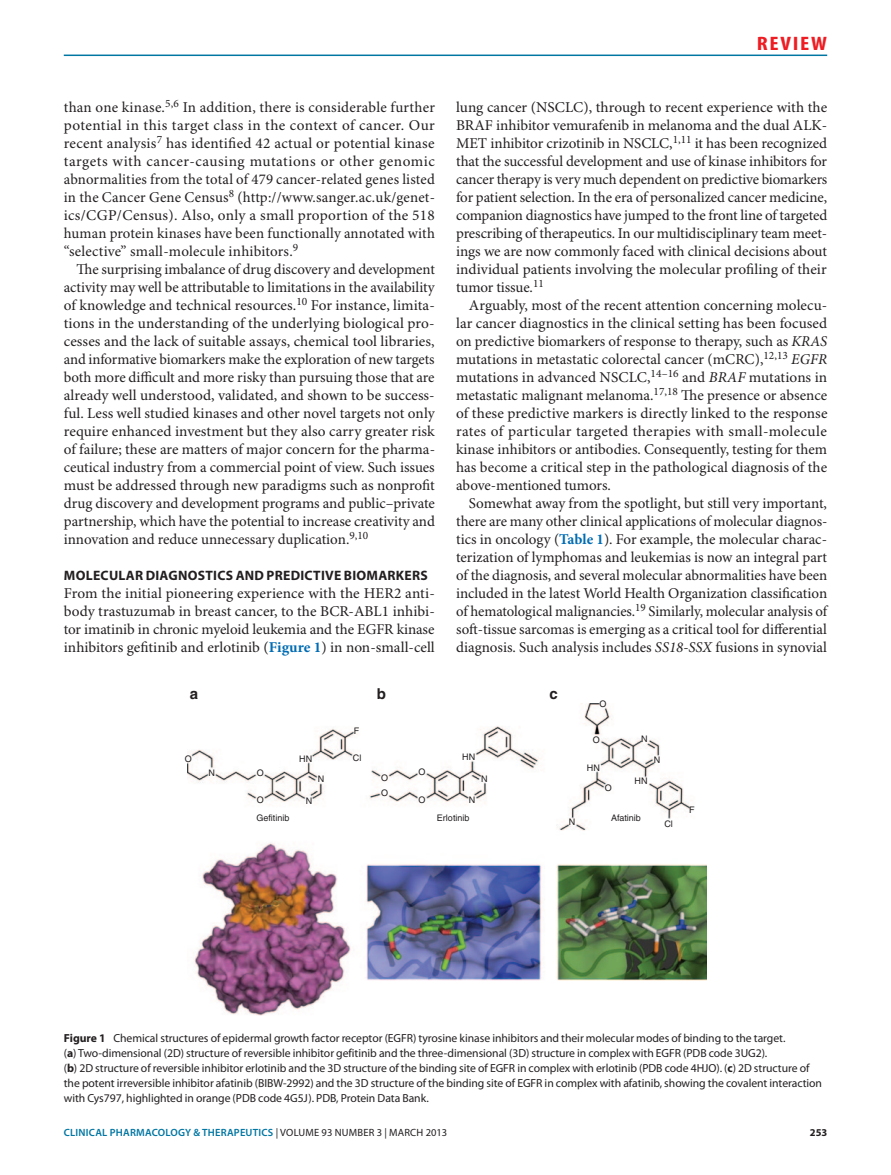
<style>
.page{position:relative;width:891px;height:1175px;background:#fff}
.page>*{position:absolute;margin:0;border:0;box-sizing:border-box;transform-origin:0 0}
.t1{font:700 condensed 19.5px "Myriad Pro";letter-spacing:.07em;color:#ee1d23;scale:1.2 1}
.t2{font:15px/18px "Minion Pro";color:#231f20;text-align:justify}
.t3{font:700 15px "Helvetica";color:#231f20}
.t4{font:700 13.65px "Myriad Pro";letter-spacing:.02em;color:#231f20}
.t5{font:11.7px/15px "Myriad Pro";letter-spacing:-.005em;color:#231f20}
.t6{font:10.5px "Myriad Pro";letter-spacing:.02em;color:#231f20}
.t7{font:600 10.5px "Myriad Pro";letter-spacing:.02em;color:#0076a3}
.t8{font:700 10.5px "Myriad Pro";color:#231f20}
.t9{font:9px/14.9px "Helvetica";color:#231f20}
.s1{font-weight:700;color:#006cb3}
.s2{font-style:italic}
.s3{font-weight:700}
.s4{font-weight:600;color:#0076a3}
</style>
<div class="page">
<hr style="left:64px;top:55px;width:763px;height:1px;background:#0076a3">
<img style="left:188px;top:703px;width:518px;height:312px">
<p class="t2" style="left:64px;top:98px;width:373px">than one kinase.<sup>5,6</sup> In addition, there is considerable further potential in this target class in the context of cancer. Our recent analysis<sup>7</sup> has identified 42 actual or potential kinase targets with cancer-causing mutations or other genomic abnormalities from the total of 479 cancer-related genes listed in the Cancer Gene Census<sup>8</sup> (http://www.sanger.ac.uk/genet&shy;ics/CGP/Census). Also, only a small proportion of the 518 human protein kinases have been functionally annotated with “selective” small-molecule inhibitors.<sup>9</sup></p>
<p class="t2" style="left:64px;top:260px;width:373px;text-indent:13px">The surprising imbalance of drug discovery and development activity may well be attributable to limitations in the availability of knowledge and technical resources.<sup>10</sup> For instance, limita&shy;tions in the understanding of the underlying biological pro&shy;cesses and the lack of suitable assays, chemical tool libraries, and informative biomarkers make the exploration of new targets both more difficult and more risky than pursuing those that are already well understood, validated, and shown to be success&shy;ful. Less well studied kinases and other novel targets not only require enhanced investment but they also carry greater risk of failure; these are matters of major concern for the pharma&shy;ceutical industry from a commercial point of view. Such issues must be addressed through new paradigms such as nonprofit drug discovery and development programs and public–private partnership, which have the potential to increase creativity and innovation and reduce unnecessary duplication.<sup>9,10</sup></p>
<p class="t4" style="left:64px;top:566px;width:366px">MOLECULAR DIAGNOSTICS AND PREDICTIVE BIOMARKERS</p>
<p class="t2" style="left:64px;top:584px;width:373px">From the initial pioneering experience with the HER2 anti&shy;body trastuzumab in breast cancer, to the BCR-ABL1 inhibi&shy;tor imatinib in chronic myeloid leukemia and the EGFR kinase inhibitors gefitinib and erlotinib (<span class="s1">Figure 1</span>) in non-small-cell</p>
<h1 class="t1" style="left:757px;top:31px;width:60px">REVIEW</h1>
<p class="t2" style="left:456px;top:98px;width:373px">lung cancer (NSCLC), through to recent experience with the BRAF inhibitor vemurafenib in melanoma and the dual ALK-MET inhibitor crizotinib in NSCLC,<sup>1,11</sup> it has been recognized that the successful development and use of kinase inhibitors for cancer therapy is very much dependent on predictive biomarkers for patient selection. In the era of personalized cancer medicine, companion diagnostics have jumped to the front line of targeted prescribing of therapeutics. In our multidisciplinary team meet&shy;ings we are now commonly faced with clinical decisions about individual patients involving the molecular profiling of their tumor tissue.<sup>11</sup></p>
<p class="t2" style="left:456px;top:296px;width:373px;text-indent:13px">Arguably, most of the recent attention concerning molecu&shy;lar cancer diagnostics in the clinical setting has been focused on predictive biomarkers of response to therapy, such as <span class="s2">KRAS </span>mutations in metastatic colorectal cancer (mCRC),<sup>12,13</sup> <span class="s2">EGFR </span>mutations in advanced NSCLC,<sup>14–16</sup> and <span class="s2">BRAF</span> mutations in metastatic malignant melanoma.<sup>17,18</sup> The presence or absence of these predictive markers is directly linked to the response rates of particular targeted therapies with small-molecule kinase inhibitors or antibodies. Consequently, testing for them has become a critical step in the pathological diagnosis of the above-mentioned tumors.</p>
<p class="t2" style="left:456px;top:494px;width:373px;text-indent:13px">Somewhat away from the spotlight, but still very important, there are many other clinical applications of molecular diagnos&shy;tics in oncology (<span class="s1">Table 1</span>). For example, the molecular charac&shy;terization of lymphomas and leukemias is now an integral part of the diagnosis, and several molecular abnormalities have been included in the latest World Health Organization classification of hematological malignancies.<sup>19</sup> Similarly, molecular analysis of soft-tissue sarcomas is emerging as a critical tool for differential diagnosis. Such analysis includes <span class="s2">SS18-SSX</span> fusions in synovial</p>
<p class="t3" style="left:190px;top:684px;width:10px">a</p>
<p class="t3" style="left:377px;top:684px;width:11px">b</p>
<p class="t3" style="left:550px;top:684px;width:10px">c</p>
<p class="t9" style="left:185px;top:751px;width:9px">O</p>
<p class="t9" style="left:354px;top:723px;width:7px">F</p>
<p class="t9" style="left:353px;top:751px;width:10px">Cl</p>
<p class="t9" style="left:299px;top:751px;width:15px">HN</p>
<p class="t9" style="left:306px;top:793px;width:8px">N</p>
<p class="t9" style="left:418px;top:764px;width:9px">O</p>
<p class="t9" style="left:209px;top:765px;width:8px">N</p>
<p class="t9" style="left:257px;top:765px;width:9px">O</p>
<p class="t9" style="left:381px;top:770px;width:9px">O<br>O</p>
<p class="t9" style="left:318px;top:772px;width:8px">N</p>
<p class="t9" style="left:257px;top:793px;width:9px">O</p>
<p class="t9" style="left:418px;top:792px;width:9px">O</p>
<p class="t9" style="left:462px;top:749px;width:15px">HN</p>
<p class="t9" style="left:481px;top:771px;width:8px">N</p>
<p class="t9" style="left:469px;top:792px;width:8px">N</p>
<p class="t9" style="left:600px;top:696px;width:9px">O</p>
<p class="t9" style="left:593px;top:732px;width:9px">O</p>
<p class="t9" style="left:641px;top:731px;width:8px">N</p>
<p class="t9" style="left:587px;top:760px;width:15px">HN</p>
<p class="t9" style="left:605px;top:780px;width:9px">O</p>
<p class="t9" style="left:654px;top:752px;width:8px">N</p>
<p class="t9" style="left:635px;top:774px;width:15px">HN</p>
<p class="t9" style="left:256px;top:810px;width:35px">Gefitinib</p>
<p class="t9" style="left:437px;top:810px;width:34px">Erlotinib</p>
<p class="t9" style="left:611px;top:810px;width:31px">Afatinib</p>
<p class="t9" style="left:569px;top:815px;width:8px">N</p>
<p class="t9" style="left:664px;top:816px;width:10px">Cl</p>
<p class="t9" style="left:689px;top:802px;width:7px">F</p>
<p class="t5" style="left:64px;top:1030px;width:760px"><span class="s3">Figure 1</span> Chemical structures of epidermal growth factor receptor (EGFR) tyrosine kinase inhibitors and their molecular modes of binding to the target.<br>(<span class="s3">a</span>) Two-dimensional (2D) structure of reversible inhibitor gefitinib and the three-dimensional (3D) structure in complex with EGFR (PDB code 3UG2).<br>(<span class="s3">b</span>) 2D structure of reversible inhibitor erlotinib and the 3D structure of the binding site of EGFR in complex with erlotinib (PDB code 4HJO). (<span class="s3">c</span>) 2D structure of the potent irreversible inhibitor afatinib (BIBW-2992) and the 3D structure of the binding site of EGFR in complex with afatinib, showing the covalent interaction with Cys797, highlighted in orange (PDB code 4G5J). PDB, Protein Data Bank.</p>
<p class="t7" style="left:64px;top:1126px;width:151px">CLINICAL PHARMACOLOGY &amp; THER</p>
<p class="t6" style="left:227px;top:1126px;width:185px"><span class="s4">APEUTICS</span> | VOLUME 93 NUMBER 3 | march</p>
<p class="t6" style="left:426px;top:1126px;width:23px">2013</p>
<p class="t8" style="left:810px;top:1126px;width:19px">253</p>
</div>
